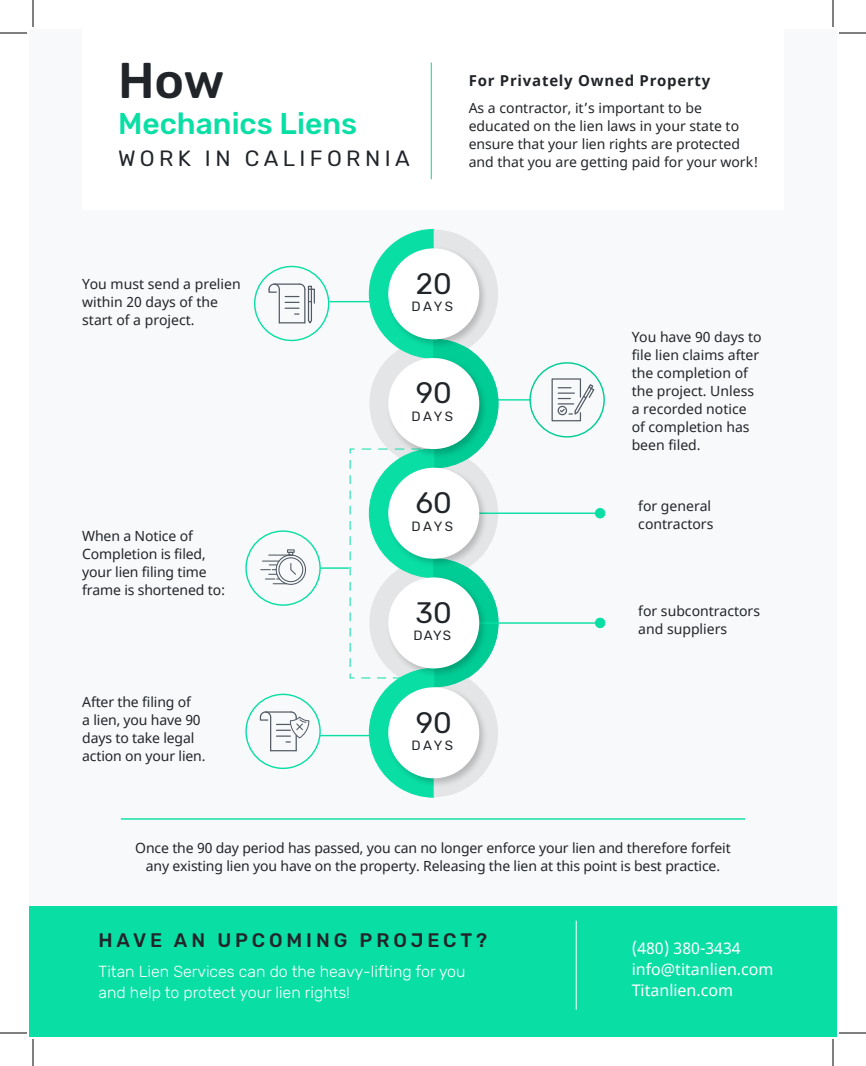
<style>
.page{position:relative;width:866px;height:1066px;background:#fff}
.page>*{position:absolute;margin:0;border:0;box-sizing:border-box;transform-origin:0 0}
.t1{font:500 50px "Rubik";color:#212529}
.t2{font:500 30px "Rubik";color:#09dfa5}
.t3{font:29.5px "Rubik";color:#212529}
.t4{font:22px "Rubik";letter-spacing:.2em;color:#212529}
.t5{font:500 19.5px "Rubik";letter-spacing:.2em;color:#212529}
.t6{font:300 16px/21px "Rubik";color:#fff}
.t7{font:16px/21px "Noto Sans";color:#fff}
.t8{font:700 15px "Noto Sans";letter-spacing:.05em;color:#212529}
.t9{font:14px/18px "Noto Sans";color:#212529}
.t10{font:13.4px "Rubik";letter-spacing:.175em;color:#212529}
</style>
<div class="page">
<div style="left:29px;top:29px;width:808px;height:995px;background:#f8f9fa"></div>
<div style="left:82px;top:29px;width:702px;height:180px;background:#fff"></div>
<div style="left:29px;top:906px;width:808px;height:131px;background:#09dfa5"></div>
<hr style="left:431px;top:63px;width:1px;height:116px;background:#09dfa5">
<hr style="left:488px;top:399px;width:43px;height:2px;background:#09dfa5">
<hr style="left:474px;top:513px;width:126px;height:1px;background:#09dfa5">
<hr style="left:474px;top:622px;width:126px;height:2px;background:#09dfa5">
<svg style="left:349px;top:228px;width:150px;height:570px"></svg>
<img style="left:383px;top:683px;width:108px;height:107px">
<div style="left:388px;top:687px;width:91px;height:91px;background:#fff;border-radius:50%"></div>
<hr style="left:576px;top:921px;width:1px;height:89px;background:#fff">
<div style="left:254px;top:266px;width:75px;height:75px;border:1px solid #09dfa5;border-radius:50%"></div>
<svg style="left:268px;top:283px;width:47px;height:41px"></svg>
<svg style="left:551px;top:378px;width:44px;height:44px"></svg>
<div style="left:529px;top:362px;width:76px;height:76px;border:1px solid #00cc95;border-radius:50%"></div>
<div style="left:276px;top:555px;width:30px;height:30px;border:1px solid #515963;border-radius:50%"></div>
<div style="left:278px;top:557px;width:25px;height:25px;border:1px solid #515963;border-radius:50%"></div>
<svg style="left:261px;top:549px;width:36px;height:35px"></svg>
<div style="left:245px;top:530px;width:76px;height:76px;border:1px solid #09dfa5;border-radius:50%"></div>
<hr style="left:329px;top:301px;width:52px;height:1px;background:#09dfa5">
<hr style="left:320px;top:567px;width:29px;height:2px;background:#09dfa5">
<div style="left:245px;top:694px;width:76px;height:75px;border:1px solid #09dfa5;border-radius:50%"></div>
<hr style="left:270px;top:717px;width:1px;height:34px;background:#515963">
<hr style="left:296px;top:717px;width:1px;height:34px;background:#515963">
<svg style="left:271px;top:750px;width:25px;height:1px"></svg>
<svg style="left:259px;top:711px;width:51px;height:32px"></svg>
<hr style="left:320px;top:735px;width:66px;height:1px;background:#09dfa5">
<hr style="left:121px;top:818px;width:624px;height:2px;background:#09dfa5">
<div style="left:595px;top:509px;width:10px;height:9px;background:#09dfa5;border-radius:50%"></div>
<div style="left:595px;top:508px;width:10px;height:10px;border:1px solid #09dfa5;border-radius:50%"></div>
<div style="left:595px;top:618px;width:10px;height:10px;background:#09dfa5;border-radius:50%"></div>
<div style="left:595px;top:618px;width:10px;height:10px;border:1px solid #09dfa5;border-radius:50%"></div>
<svg style="left:0;top:33px;width:27px;height:1px"></svg>
<svg style="left:839px;top:33px;width:27px;height:1px"></svg>
<svg style="left:0;top:1033px;width:27px;height:1px"></svg>
<svg style="left:33px;top:0;width:1px;height:27px"></svg>
<svg style="left:33px;top:1039px;width:1px;height:27px"></svg>
<svg style="left:833px;top:0;width:1px;height:27px"></svg>
<svg style="left:833px;top:1033px;width:33px;height:33px"></svg>
<h1 class="t1" style="left:118px;top:52px;width:108px">How</h1>
<h2 class="t2" style="left:118px;top:106px;width:241px">Mechanics Liens</h2>
<h3 class="t4" style="left:118px;top:146px;width:293px">WORK IN CALIFORNIA</h3>
<p class="t8" style="left:469px;top:70px;width:243px">For Privately Owned Property</p>
<p class="t9" style="left:469px;top:100px;width:291px">As a contractor, it’s important to be educated on the lien laws in your state to ensure that your lien rights are protected and that you are getting paid for your work!</p>
<p class="t9" style="left:82px;top:276px;width:160px">You must send a prelien within 20 days of the start of a project.</p>
<p class="t9" style="left:82px;top:528px;width:144px">When a Notice of<br>Completion is filed, your lien filing time frame is shortened to:</p>
<p class="t9" style="left:82px;top:693px;width:125px">After the filing of<br>a lien, you have 90 days to take legal action on your lien.</p>
<h3 class="t3" style="left:416px;top:267px;width:37px">20</h3>
<p class="t10" style="left:412px;top:299px;width:43px">DAYS</p>
<h3 class="t3" style="left:416px;top:376px;width:38px">90</h3>
<p class="t10" style="left:412px;top:409px;width:43px">DAYS</p>
<h3 class="t3" style="left:416px;top:486px;width:38px">60</h3>
<p class="t10" style="left:412px;top:518px;width:43px">DAYS</p>
<h3 class="t3" style="left:416px;top:596px;width:38px">30</h3>
<p class="t10" style="left:414px;top:628px;width:39px">DAYS</p>
<h3 class="t3" style="left:416px;top:706px;width:38px">90</h3>
<p class="t10" style="left:412px;top:738px;width:43px">DAYS</p>
<p class="t9" style="left:632px;top:328px;width:132px">You have 90 days to file lien claims after the completion of the project. Unless a recorded notice of completion has been filed.</p>
<p class="t9" style="left:638px;top:498px;width:77px">for general contractors</p>
<p class="t9" style="left:638px;top:603px;width:123px">for subcontractors and suppliers</p>
<p class="t9" style="left:135px;top:840px;width:597px;text-align:center">Once the 90 day period has passed, you can no longer enforce your lien and therefore forfeit any existing lien you have on the property. Releasing the lien at this point is best practice.</p>
<h3 class="t5" style="left:99px;top:929px;width:390px">HAVE AN UPCOMING PROJECT?</h3>
<p class="t6" style="left:99px;top:961px;width:369px">Titan Lien Services can do the heavy-lifting for you and help to protect your lien rights!</p>
<p class="t7" style="left:632px;top:938px;width:143px">(480) 380-3434 info@titanlien.com<br>Titanlien.com</p>
</div>
